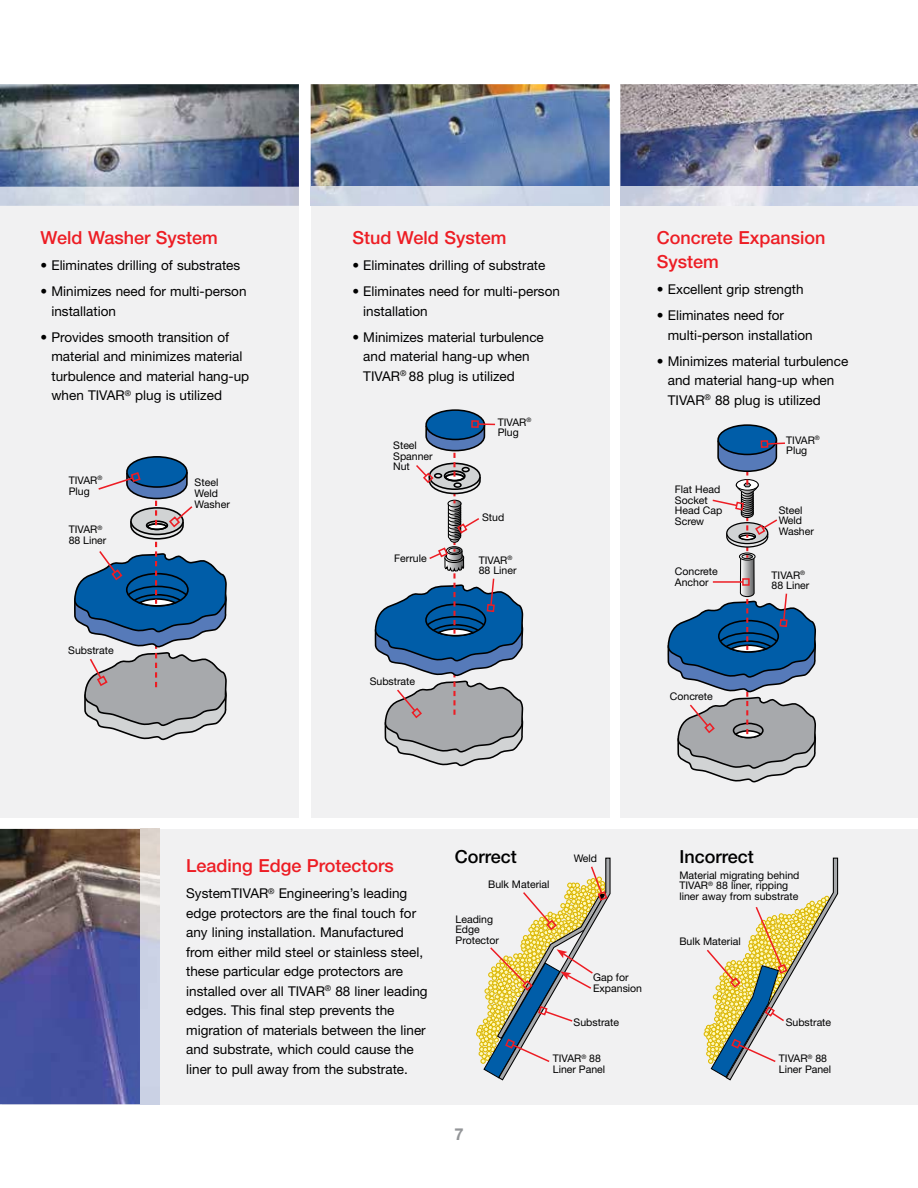
<style>
.page{position:relative;width:918px;height:1188px;background:#fff}
.page>*{position:absolute;margin:0;border:0;box-sizing:border-box;transform-origin:0 0}
.t1{font:500 18px/24px "Helvetica Neue";color:#ed1d24}
.t2{font:500 18px "Helvetica Neue";color:#000}
.t3{font:700 16.5px "Helvetica Neue";color:#939598}
.t4{font:13.5px/19.5px "Helvetica Neue";color:#000}
.t5{font:10.5px/10.5px "Helvetica Neue";color:#000}
.s1{font-weight:500}
</style>
<div class="page">
<div style="left:3px;top:829px;width:915px;height:275px;background:#f1f1f2"></div>
<div style="left:311px;top:84px;width:299px;height:734px;background:#f1f1f2"></div>
<div style="left:620px;top:84px;width:298px;height:734px;background:#f1f1f2"></div>
<img style="left:311px;top:84px;width:299px;height:103px">
<svg style="left:426px;top:410px;width:58px;height:29px"></svg>
<div style="left:425px;top:409px;width:60px;height:31px;border:2px solid #000;border-radius:50%"></div>
<svg style="left:374px;top:415px;width:150px;height:351px"></svg>
<img style="left:620px;top:84px;width:298px;height:103px">
<div style="left:718px;top:425px;width:58px;height:29px;background:#005da8;border-radius:50%"></div>
<div style="left:717px;top:424px;width:60px;height:31px;border:2px solid #000;border-radius:50%"></div>
<svg style="left:667px;top:438px;width:149px;height:345px"></svg>
<div style="left:0;top:84px;width:299px;height:734px;background:#f1f1f2"></div>
<div style="left:127px;top:457px;width:60px;height:30px;background:#005da8;border-radius:50%"></div>
<div style="left:126px;top:456px;width:62px;height:32px;border:2px solid #000;border-radius:50%"></div>
<svg style="left:74px;top:470px;width:153px;height:270px"></svg>
<img style="left:0;top:84px;width:299px;height:103px">
<img style="left:0;top:829px;width:141px;height:275px">
<hr style="left:159px;top:829px;width:1px;height:275px;background:#fbfbfb">
<img style="left:141px;top:829px;width:18px;height:275px">
<svg style="left:704px;top:857px;width:135px;height:224px"></svg>
<svg style="left:476px;top:857px;width:135px;height:224px"></svg>
<h1 class="t1" style="left:41px;top:225px;width:179px">Weld Washer System</h1>
<p class="t4" style="left:41px;top:256px;width:201px"><span class="s1">•</span> Eliminates drilling of substrates</p>
<p class="t4" style="left:51px;top:282px;width:197px;text-indent:-11px"><span class="s1">•</span> Minimizes need for multi-person installation</p>
<p class="t4" style="left:51px;top:328px;width:199px;text-indent:-11px"><span class="s1">•</span> Provides smooth transition of material and minimizes material turbulence and material hang-up when TIVAR<sup>®</sup> plug is utilized</p>
<p class="t5" style="left:69px;top:475px;width:35px;line-height:11.1px">TIVAR<sup>®<br></sup>Plug</p>
<p class="t5" style="left:195px;top:477px;width:37px;line-height:11.1px">Steel<br>Weld<br>Washer</p>
<p class="t5" style="left:69px;top:524px;width:39px;line-height:11.1px">TIVAR<sup>®<br></sup>88 Liner</p>
<p class="t5" style="left:68px;top:646px;width:47px">Substrate</p>
<h1 class="t1" style="left:352px;top:225px;width:156px">Stud Weld System</h1>
<p class="t4" style="left:352px;top:256px;width:195px"><span class="s1">•</span> Eliminates drilling of substrate</p>
<p class="t4" style="left:363px;top:282px;width:198px;text-indent:-11px"><span class="s1">•</span> Eliminates need for multi-person installation</p>
<p class="t4" style="left:363px;top:328px;width:182px;text-indent:-11px"><span class="s1">•</span> Minimizes material turbulence and material hang-up when<br>TIVAR<sup>®</sup> 88 plug is utilized</p>
<p class="t5" style="left:393px;top:441px;width:41px">Steel<br>Spanner<br>Nut</p>
<p class="t5" style="left:394px;top:554px;width:34px">Ferrule</p>
<p class="t5" style="left:370px;top:677px;width:47px">Substrate</p>
<p class="t5" style="left:498px;top:417px;width:35px">TIVAR<sup>®<br></sup>Plug</p>
<p class="t5" style="left:482px;top:513px;width:24px">Stud</p>
<p class="t5" style="left:479px;top:555px;width:39px">TIVAR<sup>®<br></sup>88 Liner</p>
<h1 class="t1" style="left:657px;top:225px;width:170px">Concrete Expansion<br>System</h1>
<p class="t4" style="left:657px;top:280px;width:148px"><span class="s1">•</span> Excellent grip strength</p>
<p class="t4" style="left:668px;top:306px;width:146px;text-indent:-11px"><span class="s1">•</span> Eliminates need for multi-person installation</p>
<p class="t4" style="left:668px;top:352px;width:182px;text-indent:-11px"><span class="s1">•</span> Minimizes material turbulence and material hang-up when<br>TIVAR<sup>®</sup> 88 plug is utilized</p>
<p class="t5" style="left:675px;top:485px;width:49px">Flat Head<br>Socket<br>Head Cap<br>Screw</p>
<p class="t5" style="left:675px;top:567px;width:44px">Concrete<br>Anchor</p>
<p class="t5" style="left:670px;top:692px;width:44px">Concrete</p>
<p class="t5" style="left:786px;top:435px;width:35px">TIVAR<sup>®<br></sup>Plug</p>
<p class="t5" style="left:779px;top:505px;width:37px">Steel<br>Weld<br>Washer</p>
<p class="t5" style="left:772px;top:570px;width:39px">TIVAR<sup>®<br></sup>88 Liner</p>
<h1 class="t1" style="left:186px;top:853px;width:209px">Leading Edge Protectors</h1>
<p class="t4" style="left:186px;top:884px;width:243px">SystemTIVAR<sup>®</sup> Engineering’s leading edge protectors are the final touch for any lining installation. Manufactured from either mild steel or stainless steel, these particular edge protectors are installed over all TIVAR<sup>®</sup> 88 liner leading edges. This final step prevents the migration of materials between the liner and substrate, which could cause the liner to pull away from the substrate.</p>
<h1 class="t2" style="left:455px;top:842px;width:64px">Correct</h1>
<p class="t5" style="left:574px;top:854px;width:25px">Weld</p>
<p class="t5" style="left:488px;top:879px;width:63px">Bulk Material</p>
<p class="t5" style="left:456px;top:914px;width:45px">Leading<br>Edge<br>Protector</p>
<h1 class="t2" style="left:679px;top:842px;width:76px">Incorrect</h1>
<p class="t5" style="left:679px;top:870px;width:121px">Material migrating behind<br>TIVAR<sup>®</sup> 88 liner, ripping liner away from substrate</p>
<p class="t5" style="left:679px;top:937px;width:63px">Bulk Material</p>
<p class="t3" style="left:454px;top:1121px;width:11px">7</p>
<p class="t5" style="left:593px;top:973px;width:51px">Gap for<br>Expansion</p>
<p class="t5" style="left:574px;top:1017px;width:47px">Substrate</p>
<p class="t5" style="left:786px;top:1017px;width:47px">Substrate</p>
<p class="t5" style="left:553px;top:1054px;width:54px">TIVAR<sup>®</sup> 88<br>Liner Panel</p>
<p class="t5" style="left:779px;top:1054px;width:54px">TIVAR<sup>®</sup> 88<br>Liner Panel</p>
</div>
